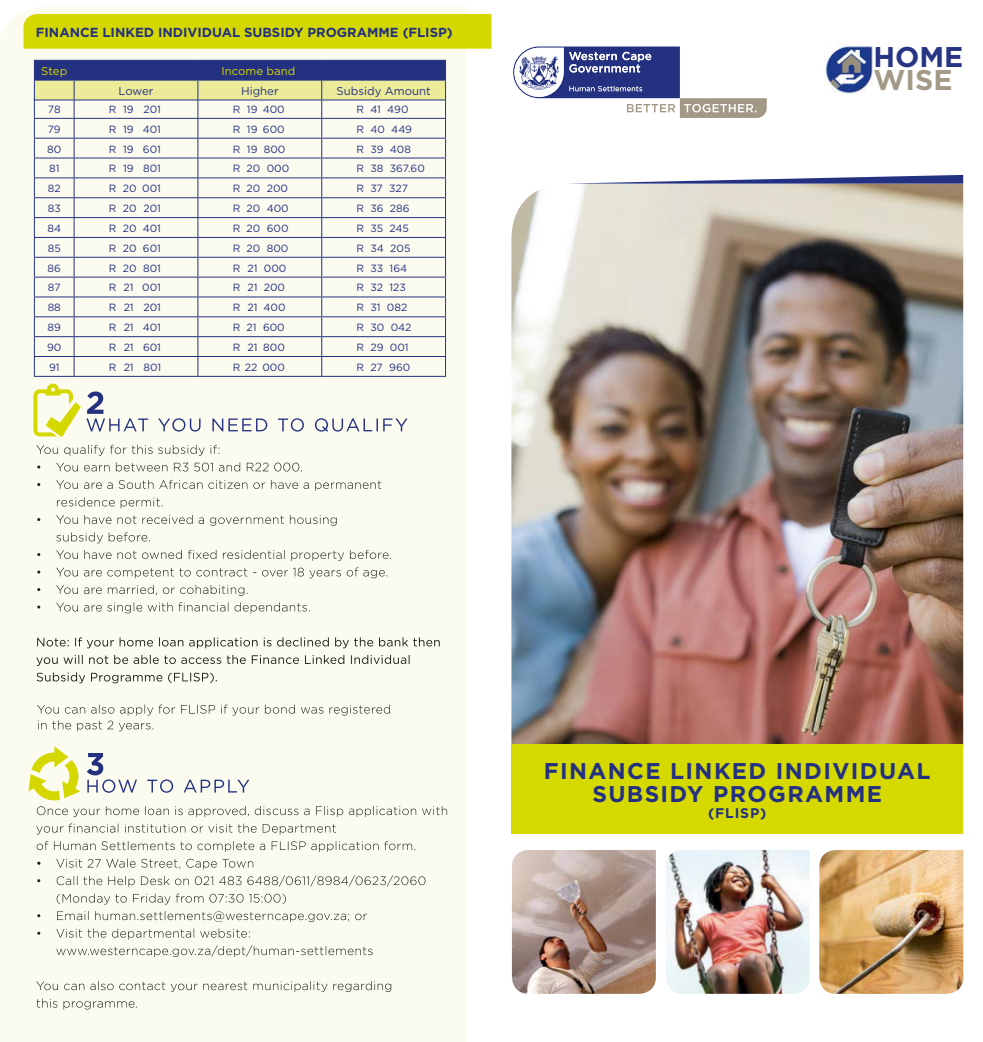
<style>
.page{position:relative;width:983px;height:1042px;background:#fff}
.page>*{position:absolute;margin:0;border:0;box-sizing:border-box;transform-origin:0 0}
.t1{font:700 28.53px "Gotham";color:#283583}
.t2{font:700 28.53px "Gotham";color:#a39987}
.t3{font:700 22.75px/22.8px "Gotham";letter-spacing:.06em;color:#243182;text-align:center}
.t4{font:700 14px "Gotham";letter-spacing:.06em;color:#243182}
.t5{font:700 13.12px "Gotham HTF";color:#243181}
.t6{font:11.38px "Gotham HTF";color:#243181}
.t7{font:11.38px "Gotham HTF";color:#d5d800}
.t8{font:10.5px "Gotham HTF";color:#243181}
</style>
<div class="page">
<img style="left:511px;top:184px;width:451px;height:560px">
<svg style="left:569px;top:175px;width:393px;height:9px"></svg>
<img style="left:666px;top:850px;width:143px;height:144px">
<img style="left:512px;top:850px;width:143px;height:144px">
<img style="left:819px;top:850px;width:144px;height:144px">
<div style="left:511px;top:744px;width:452px;height:89px;background:#d5d900"></div>
<img style="left:824px;top:43px;width:50px;height:52px">
<svg style="left:513px;top:46px;width:253px;height:72px"></svg>
<div style="left:0;top:7px;width:466px;height:1035px;background:#fcfbf0"></div>
<div style="left:24px;top:14px;width:467px;height:35px;background:#d5d800"></div>
<svg style="left:36px;top:998px;width:101px;height:11px"></svg>
<svg style="left:36px;top:981px;width:355px;height:11px"></svg>
<svg style="left:56px;top:945px;width:316px;height:12px"></svg>
<svg style="left:37px;top:928px;width:213px;height:11px"></svg>
<svg style="left:37px;top:911px;width:330px;height:11px"></svg>
<svg style="left:57px;top:893px;width:229px;height:11px"></svg>
<svg style="left:37px;top:875px;width:388px;height:12px"></svg>
<svg style="left:37px;top:858px;width:216px;height:11px"></svg>
<svg style="left:37px;top:841px;width:378px;height:11px"></svg>
<svg style="left:36px;top:823px;width:300px;height:11px"></svg>
<svg style="left:37px;top:806px;width:410px;height:11px"></svg>
<svg style="left:87px;top:753px;width:162px;height:40px"></svg>
<svg style="left:37px;top:672px;width:180px;height:11px"></svg>
<svg style="left:36px;top:655px;width:373px;height:11px"></svg>
<svg style="left:37px;top:637px;width:402px;height:11px"></svg>
<svg style="left:37px;top:602px;width:272px;height:11px"></svg>
<svg style="left:37px;top:585px;width:210px;height:11px"></svg>
<svg style="left:37px;top:567px;width:350px;height:11px"></svg>
<svg style="left:37px;top:550px;width:354px;height:11px"></svg>
<svg style="left:56px;top:532px;width:94px;height:11px"></svg>
<svg style="left:37px;top:515px;width:299px;height:11px"></svg>
<svg style="left:57px;top:497px;width:105px;height:11px"></svg>
<svg style="left:37px;top:480px;width:344px;height:11px"></svg>
<svg style="left:37px;top:462px;width:265px;height:9px"></svg>
<svg style="left:36px;top:445px;width:183px;height:11px"></svg>
<svg style="left:33px;top:384px;width:374px;height:53px"></svg>
<svg style="left:28px;top:746px;width:52px;height:54px"></svg>
<hr style="left:34px;top:376px;width:40px;height:1px;background:#243181">
<hr style="left:74px;top:376px;width:124px;height:1px;background:#243181">
<hr style="left:198px;top:376px;width:123px;height:1px;background:#243181">
<hr style="left:321px;top:376px;width:125px;height:1px;background:#243181">
<svg style="left:34px;top:60px;width:412px;height:316px"></svg>
<svg style="left:37px;top:704px;width:353px;height:27px"></svg>
<p class="t5" style="left:36px;top:25px;width:418px">FINANCE LINKED INDIVIDUAL SUBSIDY PROGRAMME (FLISP)</p>
<p class="t7" style="left:41px;top:65px;width:27px">Step</p>
<p class="t7" style="left:221px;top:65px;width:75px">Income band</p>
<p class="t6" style="left:118px;top:85px;width:36px">Lower</p>
<p class="t6" style="left:241px;top:85px;width:39px">Higher</p>
<p class="t6" style="left:336px;top:85px;width:95px">Subsidy Amount</p>
<p class="t8" style="left:48px;top:103px;width:14px">78</p>
<p class="t8" style="left:109px;top:103px;width:54px">R 19 201</p>
<p class="t8" style="left:232px;top:103px;width:54px">R 19 400</p>
<p class="t8" style="left:356px;top:103px;width:54px">R 41 490</p>
<p class="t8" style="left:48px;top:123px;width:14px">79</p>
<p class="t8" style="left:109px;top:123px;width:54px">R 19 401</p>
<p class="t8" style="left:233px;top:123px;width:54px">R 19 600</p>
<p class="t8" style="left:356px;top:123px;width:57px">R 40 449</p>
<p class="t8" style="left:47px;top:143px;width:16px">80</p>
<p class="t8" style="left:109px;top:143px;width:54px">R 19 601</p>
<p class="t8" style="left:233px;top:143px;width:54px">R 19 800</p>
<p class="t8" style="left:356px;top:143px;width:56px">R 39 408</p>
<p class="t8" style="left:49px;top:163px;width:12px">81</p>
<p class="t8" style="left:109px;top:163px;width:54px">R 19 801</p>
<p class="t8" style="left:233px;top:163px;width:58px">R 20 000</p>
<p class="t8" style="left:356px;top:163px;width:70px">R 38 367.60</p>
<p class="t8" style="left:48px;top:183px;width:14px">82</p>
<p class="t8" style="left:109px;top:183px;width:54px">R 20 001</p>
<p class="t8" style="left:233px;top:183px;width:57px">R 20 200</p>
<p class="t8" style="left:356px;top:183px;width:53px">R 37 327</p>
<p class="t8" style="left:48px;top:203px;width:15px">83</p>
<p class="t8" style="left:109px;top:203px;width:54px">R 20 201</p>
<p class="t8" style="left:233px;top:203px;width:58px">R 20 400</p>
<p class="t8" style="left:356px;top:203px;width:55px">R 36 286</p>
<p class="t8" style="left:47px;top:222px;width:15px">84</p>
<p class="t8" style="left:109px;top:222px;width:54px">R 20 401</p>
<p class="t8" style="left:233px;top:222px;width:57px">R 20 600</p>
<p class="t8" style="left:356px;top:222px;width:54px">R 35 245</p>
<p class="t8" style="left:48px;top:242px;width:15px">85</p>
<p class="t8" style="left:109px;top:242px;width:54px">R 20 601</p>
<p class="t8" style="left:233px;top:242px;width:57px">R 20 800</p>
<p class="t8" style="left:356px;top:242px;width:55px">R 34 205</p>
<p class="t8" style="left:48px;top:262px;width:15px">86</p>
<p class="t8" style="left:109px;top:262px;width:54px">R 20 801</p>
<p class="t8" style="left:233px;top:262px;width:55px">R 21 000</p>
<p class="t8" style="left:356px;top:262px;width:52px">R 33 164</p>
<p class="t8" style="left:48px;top:282px;width:14px">87</p>
<p class="t8" style="left:109px;top:282px;width:54px">R 21 001</p>
<p class="t8" style="left:233px;top:282px;width:54px">R 21 200</p>
<p class="t8" style="left:356px;top:282px;width:51px">R 32 123</p>
<p class="t8" style="left:48px;top:302px;width:15px">88</p>
<p class="t8" style="left:109px;top:302px;width:54px">R 21 201</p>
<p class="t8" style="left:233px;top:302px;width:54px">R 21 400</p>
<p class="t8" style="left:356px;top:302px;width:52px">R 31 082</p>
<p class="t8" style="left:48px;top:322px;width:15px">89</p>
<p class="t8" style="left:109px;top:322px;width:54px">R 21 401</p>
<p class="t8" style="left:233px;top:322px;width:54px">R 21 600</p>
<p class="t8" style="left:356px;top:322px;width:56px">R 30 042</p>
<p class="t8" style="left:47px;top:341px;width:16px">90</p>
<p class="t8" style="left:109px;top:341px;width:54px">R 21 601</p>
<p class="t8" style="left:233px;top:341px;width:54px">R 21 800</p>
<p class="t8" style="left:356px;top:341px;width:53px">R 29 001</p>
<p class="t8" style="left:49px;top:361px;width:12px">91</p>
<p class="t8" style="left:109px;top:361px;width:54px">R 21 801</p>
<p class="t8" style="left:233px;top:361px;width:54px">R 22 000</p>
<p class="t8" style="left:356px;top:361px;width:55px">R 27 960</p>
<h1 class="t1" style="left:873px;top:38px;width:91px">HOME</h1>
<h1 class="t2" style="left:873px;top:61px;width:80px">WISE</h1>
<h2 class="t3" style="left:543px;top:759px;width:388px">FINANCE LINKED INDIVIDUAL<br>SUBSIDY PROGRAMME</h2>
<h3 class="t4" style="left:708px;top:803px;width:60px">(FLISP)</h3>
</div>
